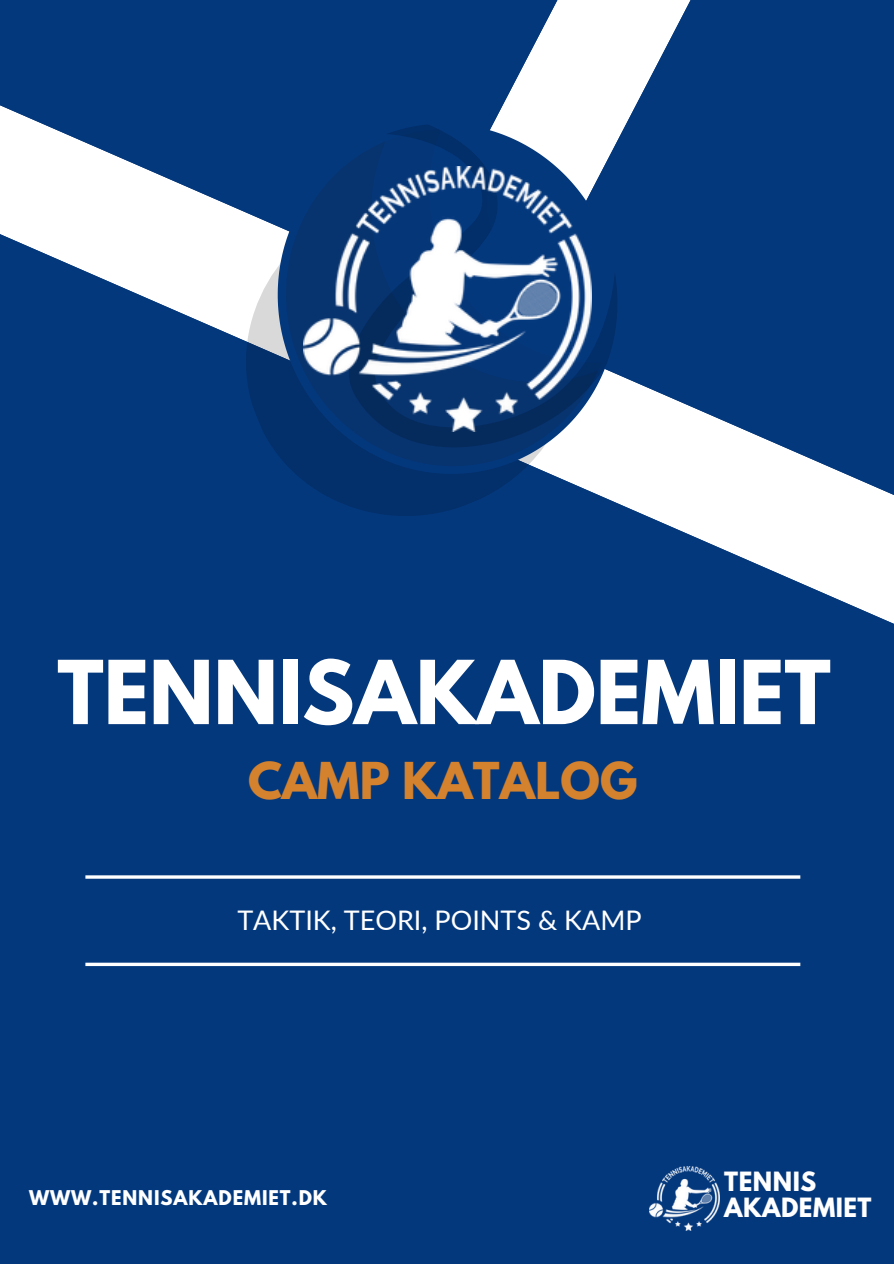
<style>
.page{position:relative;width:894px;height:1264px;background:#fff}
.page>*{position:absolute;margin:0;border:0;box-sizing:border-box;transform-origin:0 0}
.t1{font:700 78px "League Spartan";color:#fff}
.t2{font:700 45px "League Spartan";color:#d4822d}
.t3{font:27px "Lato";color:#fff}
.t4{font:700 23.55px/25.7px "League Spartan";letter-spacing:.02em;color:#fff}
.t5{font:700 18px "League Spartan";letter-spacing:.05em;color:#fff}
</style>
<div class="page">
<div style="left:0;top:0;width:893px;height:1263px;background:#04387d"></div>
<svg style="left:522px;top:0;width:169px;height:68px;fill:#fff"></svg>
<svg style="left:0;top:68px;width:893px;height:556px"></svg>
<svg style="left:231px;top:79px;width:432px;height:440px"></svg>
<svg style="left:214px;top:96px;width:440px;height:436px"></svg>
<svg style="left:214px;top:130px;width:411px;height:402px"></svg>
<svg style="left:467px;top:149px;width:130px;height:143px"></svg>
<svg style="left:85px;top:962px;width:715px;height:4px;background:#d3dce8"></svg>
<hr style="left:85px;top:875px;width:715px;height:3px;background:#fff">
<img style="left:304px;top:166px;width:287px;height:266px">
<img style="left:649px;top:1166px;width:70px;height:64px">
<p class="t1" style="left:57px;top:654px;width:775px">TENNISAKADEMIET</p>
<h1 class="t2" style="left:248px;top:758px;width:390px">CAMP KATALOG</h1>
<p class="t3" style="left:237px;top:903px;width:406px">TAKTIK, TEORI, POINTS &amp; KAMP</p>
<h2 class="t5" style="left:29px;top:1189px;width:299px">WWW.TENNISAKADEMIET.DK</h2>
<p class="t4" style="left:724px;top:1171px;width:149px">TENNIS<br>AKADEMIET</p>
</div>
